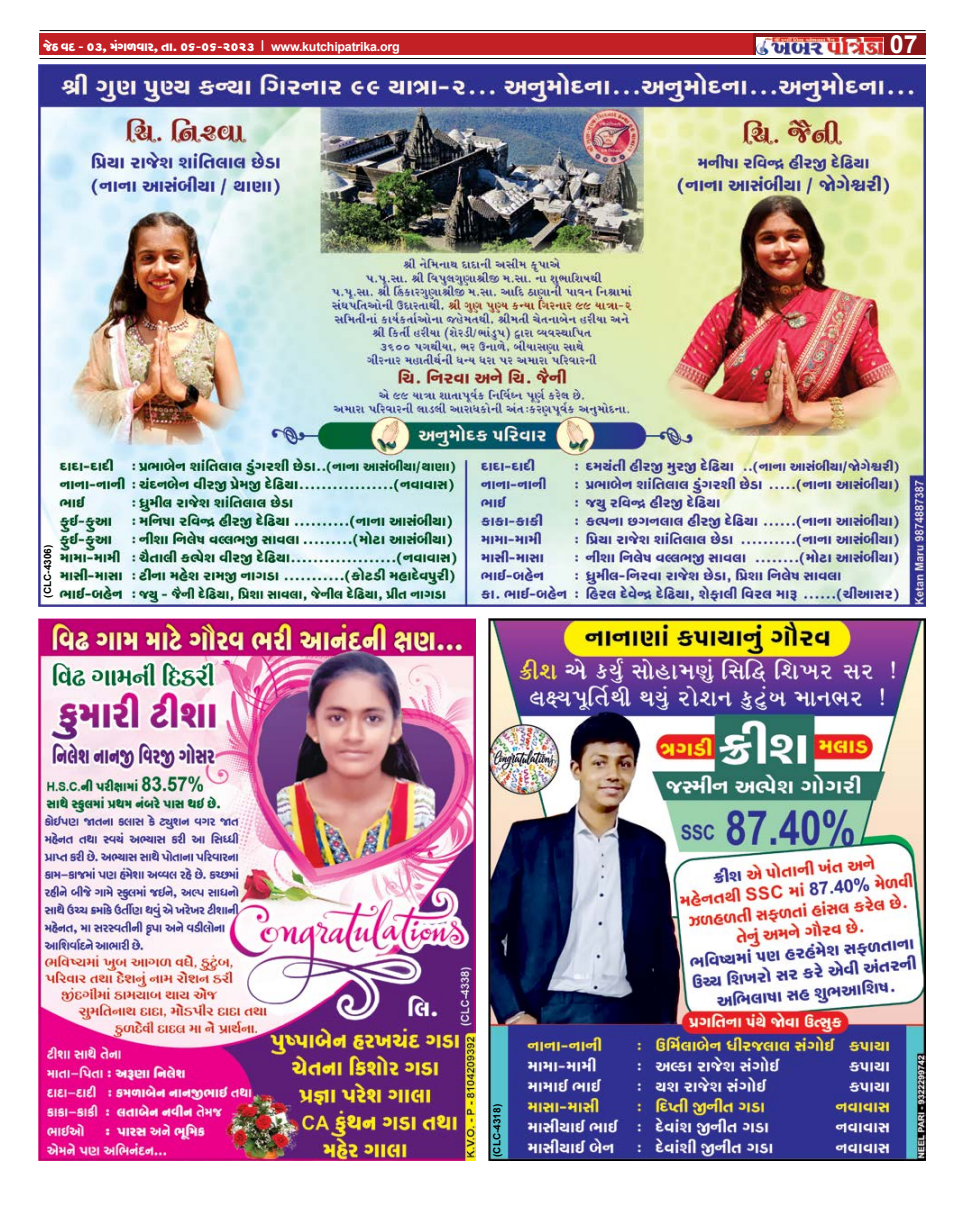
<style>
.page{position:relative;width:964px;height:1205px;background:#fff}
.page>*{position:absolute;margin:0;border:0;box-sizing:border-box;transform-origin:0 0}
.t1{font:700 25px "Arial";color:#fff}
.t2{font:15px "SHREE GUJ7";letter-spacing:-.02em;color:#fff}
.t3{font:700 10px "Arial";color:#000}
.s1{font-family:"Arial"}
.s2{font-family:"Arial";font-weight:700;font-size:12.5px}
</style>
<div class="page">
<hr style="left:40px;top:58px;width:885px;height:1px;background:#000">
<div style="left:40px;top:34px;width:713px;height:21px;background:#c22025"></div>
<hr style="left:40px;top:30px;width:885px;height:1px;background:#000">
<div style="left:753px;top:34px;width:172px;height:21px;background:#8b1619"></div>
<img style="left:757px;top:38px;width:126px;height:17px">
<img style="left:39px;top:64px;width:886px;height:542px">
<img style="left:488px;top:618px;width:437px;height:542px">
<img style="left:39px;top:618px;width:437px;height:542px">
<p class="t2" style="left:43px;top:39px;width:358px">S&gt;¡W$ hv$ - 03, d„Nmhpf, sp. 06-06-2023 <span class="s1">I</span> <span class="s2">www.kutchipatrika.org</span></p>
<h1 class="t1" style="left:890px;top:26px;width:29px">07</h1>
<p class="t3" style="left:41px;top:598px;width:54px;rotate:-90deg">(CLC-4306)</p>
<p class="t3" style="left:490px;top:1157px;width:54px;rotate:-90deg">(CLC-4318)</p>
</div>
